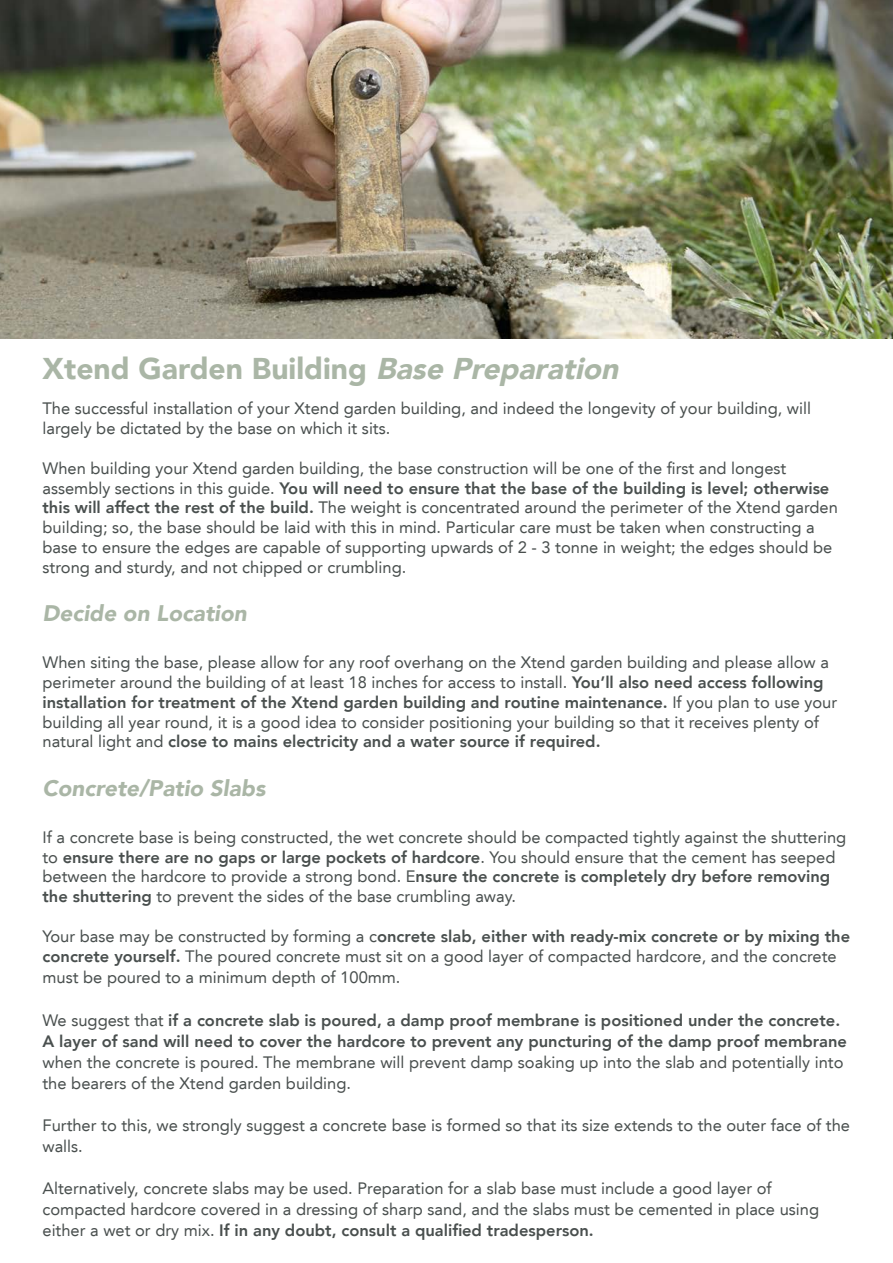
<style>
.page{position:relative;width:893px;height:1263px;background:#fff}
.page>*{position:absolute;margin:0;border:0;box-sizing:border-box;transform-origin:0 0}
.t1{font:900 30px "Avenir LT";color:#aab6a6}
.t2{font:italic 900 22.5px "Avenir LT";color:#aab6a6}
.t3{font:16.5px/19.8px "Avenir LT";color:#494f4e}
.t4{font:800 16.5px/21px "Avenir LT";color:#494f4e}
.s1{font-style:italic}
.s2{font-weight:800}
.s3{font-weight:400}
</style>
<div class="page">
<img style="left:0;top:0;width:893px;height:338px">
<p class="t1" style="left:43px;top:350px;width:585px">Xtend Garden Building <span class="s1">Base Preparation</span></p>
<p class="t3" style="left:43px;top:399px;width:770px">The successful installation of your Xtend garden building, and indeed the longevity of your building, will largely be dictated by the base on which it sits.</p>
<p class="t3" style="left:43px;top:458px;width:797px">When building your Xtend garden building, the base construction will be one of the first and longest assembly sections in this guide. <span class="s2">You will need to ensure that the base of the building is level; otherwise this will affect the rest of the build.</span> The weight is concentrated around the perimeter of the Xtend garden building; so, the base should be laid with this in mind. Particular care must be taken when constructing a base to ensure the edges are capable of supporting upwards of 2 - 3 tonne in weight; the edges should be strong and sturdy, and not chipped or crumbling.</p>
<p class="t2" style="left:43px;top:600px;width:206px">Decide on Location</p>
<p class="t3" style="left:43px;top:653px;width:796px">When siting the base, please allow for any roof overhang on the Xtend garden building and please allow a perimeter around the building of at least 18 inches for access to install. <span class="s2">You’ll also need access following installation for treatment of the Xtend garden building and routine maintenance.</span> If you plan to use your building all year round, it is a good idea to consider positioning your building so that it receives plenty of natural light and <span class="s2">close to mains electricity and a water source if required.</span></p>
<p class="t2" style="left:43px;top:774px;width:224px">Concrete/Patio Slabs</p>
<p class="t3" style="left:43px;top:827px;width:805px">If a concrete base is being constructed, the wet concrete should be compacted tightly against the shuttering to <span class="s2">ensure there are no gaps or large pockets of hardcore</span>. You should ensure that the cement has seeped between the hardcore to provide a strong bond. E<span class="s2">nsure the concrete is completely dry before removing the shuttering</span> to prevent the sides of the base crumbling away.</p>
<p class="t3" style="left:43px;top:926px;width:809px">Your base may be constructed by forming a c<span class="s2">oncrete slab, either with ready-mix concrete or by mixing the concrete yourself.</span> The poured concrete must sit on a good layer of compacted hardcore, and the concrete</p>
<p class="t3" style="left:43px;top:968px;width:359px">must be poured to a minimum depth of 100mm.</p>
<p class="t4" style="left:43px;top:1010px;width:806px"><span class="s3">We suggest that</span> if a concrete slab is poured, a damp proof membrane is positioned under the concrete.<br>A layer of sand will need to cover the hardcore to prevent any puncturing of the damp proof membrane <span class="s3">when the concrete is poured. The membrane will prevent damp soaking up into the slab and potentially into the bearers of the Xtend garden building.</span></p>
<p class="t3" style="left:43px;top:1115px;width:809px;line-height:21px">Further to this, we strongly suggest a concrete base is formed so that its size extends to the outer face of the walls.</p>
<p class="t3" style="left:43px;top:1178px;width:778px;line-height:21px">Alternatively, concrete slabs may be used. Preparation for a slab base must include a good layer of compacted hardcore covered in a dressing of sharp sand, and the slabs must be cemented in place using either a wet or dry mix. <span class="s2">If in any doubt, consult a qualified tradesperson.</span></p>
</div>
